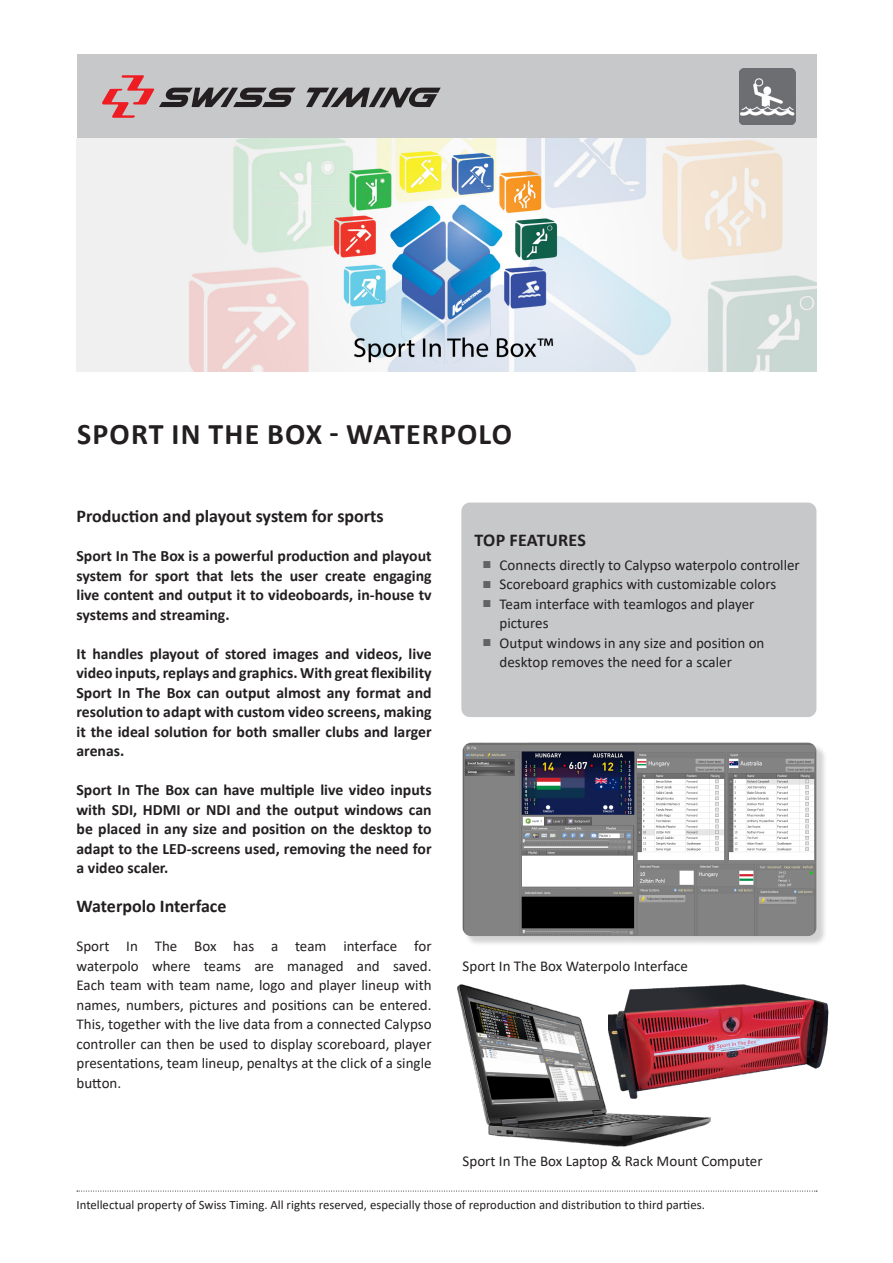
<style>
.page{position:relative;width:893px;height:1263px;background:#fff}
.page>*{position:absolute;margin:0;border:0;box-sizing:border-box;transform-origin:0 0}
.Product_20pt_Bold{font:700 30px "Calibri";letter-spacing:.04em;color:#231f20}
.Title_12pt_Bold{font:700 18px "Calibri";color:#231f20}
.Text_10pt_with_line{font:700 18px "Calibri";color:#231f20}
.Title_12pt_Bold_Uppe{font:700 18px "Calibri";letter-spacing:.02em;color:#231f20}
.Introduction_Text_10{font:700 15.75px/19.5px "Calibri";color:#231f20;text-align:justify}
.Text_10pt_with_line-2{font:15px/19.5px "Calibri";color:#231f20}
.t1{font:12.75px "Calibri";color:#231f20}
.s1{font-family:"Arial";color:#636366}
</style>
<div class="page">
<div style="left:77px;top:54px;width:739px;height:85px;background:#c7c8ca"></div>
<svg style="left:102px;top:75px;width:194px;height:43px"></svg>
<svg style="left:306px;top:88px;width:135px;height:19px"></svg>
<svg style="left:77px;top:1191px;width:740px;height:1px"></svg>
<img style="left:77px;top:138px;width:739px;height:234px">
<img style="left:740px;top:69px;width:55px;height:55px">
<div style="left:461px;top:503px;width:355px;height:214px;background:#c7c8ca;border-radius:9px"></div>
<div style="left:464px;top:744px;width:363px;height:202px;background:#6c6d70;opacity:.3"></div>
<img style="left:463px;top:743px;width:353px;height:193px">
<img style="left:457px;top:984px;width:253px;height:163px">
<img style="left:608px;top:984px;width:221px;height:118px">
<p class="Product_20pt_Bold" style="left:77px;top:413px;width:437px">SPORT IN THE BOX - WATERPOLO</p>
<p class="Title_12pt_Bold" style="left:77px;top:503px;width:309px">Production and playout system for sports</p>
<p class="Introduction_Text_10" style="left:77px;top:546px;width:357px">Sport In The Box is a powerful production and playout system for sport that lets the user create engaging live content and output it to videoboards, in-house tv systems and streaming.</p>
<p class="Introduction_Text_10" style="left:77px;top:643px;width:357px">It handles playout of stored images and videos, live video inputs, replays and graphics. With great flexibility Sport In The Box can output almost any format and resolution to adapt with custom video screens, making it the ideal solution for both smaller clubs and larger arenas.</p>
<p class="Introduction_Text_10" style="left:77px;top:780px;width:357px">Sport In The Box can have multiple live video inputs with SDI, HDMI or NDI and the output windows can be placed in any size and position on the desktop to adapt to the LED-screens used, removing the need for a video scaler.</p>
<p class="Text_10pt_with_line" style="left:77px;top:893px;width:152px">Waterpolo Interface</p>
<p class="Text_10pt_with_line-2" style="left:77px;top:936px;width:357px;text-align:justify">Sport In The Box has a team interface for waterpolo where teams are managed and saved.<br>Each team with team name, logo and player lineup with names, numbers, pictures and positions can be entered.<br>This, together with the live data from a connected Calypso controller can then be used to display scoreboard, player presentations, team lineup, penaltys at the click of a single button.</p>
<p class="Title_12pt_Bold_Uppe" style="left:474px;top:527px;width:113px">TOP FEATURES</p>
<p class="Text_10pt_with_line-2" style="left:483px;top:555px;width:319px"><span class="s1">■</span> Connects directly to Calypso waterpolo controller</p>
<p class="Text_10pt_with_line-2" style="left:483px;top:574px;width:295px"><span class="s1">■</span> Scoreboard graphics with customizable colors</p>
<p class="Text_10pt_with_line-2" style="left:500px;top:594px;width:256px;text-indent:-17px"><span class="s1">■</span> Team interface with teamlogos and player pictures</p>
<p class="Text_10pt_with_line-2" style="left:500px;top:633px;width:266px;text-indent:-17px"><span class="s1">■</span> Output windows in any size and position on desktop removes the need for a scaler</p>
<p class="Text_10pt_with_line-2" style="left:463px;top:955px;width:227px">Sport In The Box Waterpolo Interface</p>
<p class="Text_10pt_with_line-2" style="left:463px;top:1150px;width:301px">Sport In The Box Laptop &amp; Rack Mount Computer</p>
<p class="t1" style="left:77px;top:1196px;width:630px">Intellectual property of Swiss Timing. All rights reserved, especially those of reproduction and distribution to third parties.</p>
</div>
